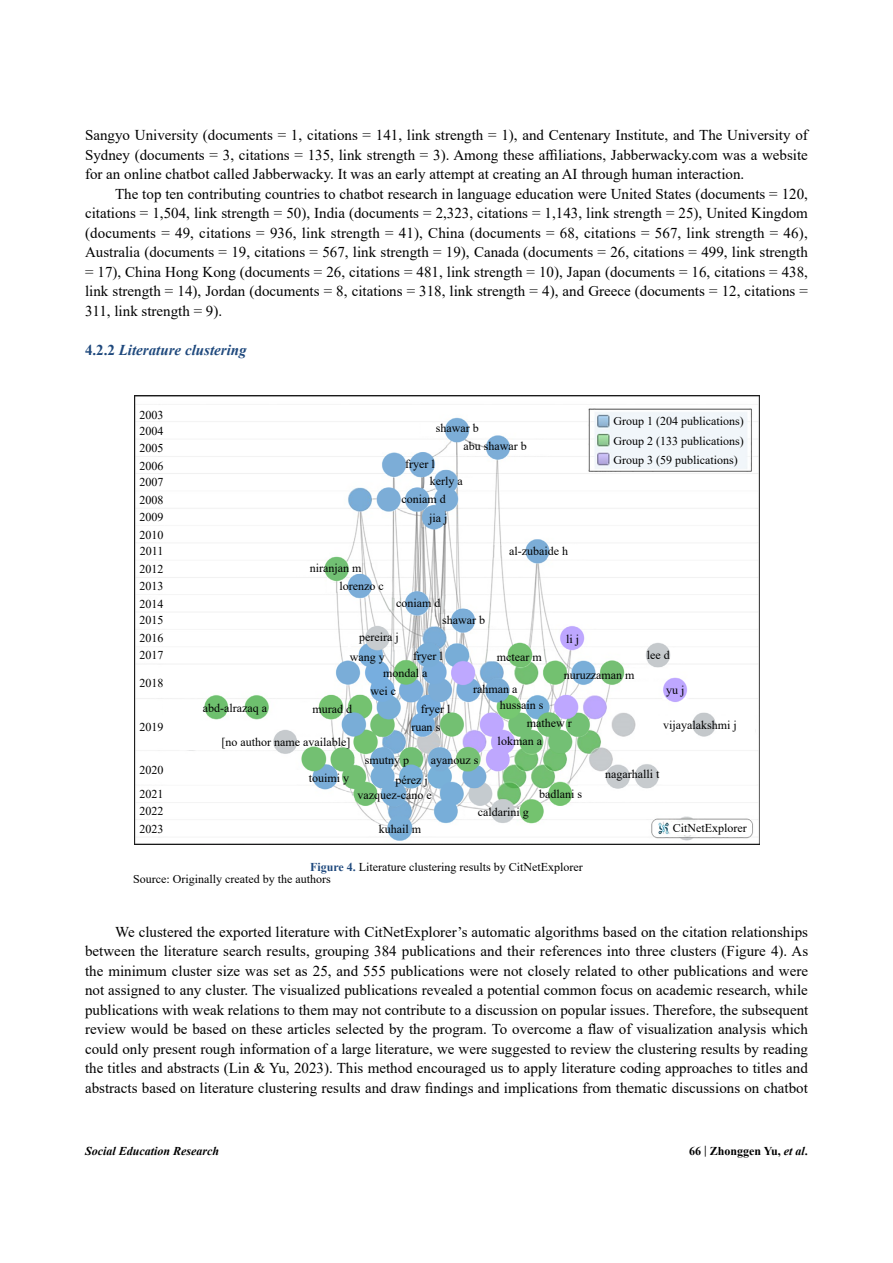
<style>
.page{position:relative;width:893px;height:1263px;background:#fff}
.page>*{position:absolute;margin:0;border:0;box-sizing:border-box;transform-origin:0 0}
.t1{font:15px/19.5px "Times New Roman";color:#000;text-align:justify}
.t2{font:italic 700 15px "Times New Roman";color:#1f497d}
.t3{font:12px/16.5px "Times New Roman";color:#000}
.t4{font:italic 700 12px "Times New Roman";color:#000}
.t5{font:700 12px "Times New Roman";color:#000}
.s1{font-style:normal}
.s2{font-weight:700;color:#1f497d}
.s3{font-style:italic}
</style>
<div class="page">
<img style="left:135px;top:395px;width:625px;height:449px">
<p class="t1" style="left:85px;top:125px;width:724px">Sangyo University (documents = 1, citations = 141, link strength = 1), and Centenary Institute, and The University of Sydney (documents = 3, citations = 135, link strength = 3). Among these affiliations, Jabberwacky.com was a website for an online chatbot called Jabberwacky. It was an early attempt at creating an AI through human interaction.</p>
<p class="t1" style="left:85px;top:183px;width:724px;text-indent:30px">The top ten contributing countries to chatbot research in language education were United States (documents = 120, citations = 1,504, link strength = 50), India (documents = 2,323, citations = 1,143, link strength = 25), United Kingdom (documents = 49, citations = 936, link strength = 41), China (documents = 68, citations = 567, link strength = 46), Australia (documents = 19, citations = 567, link strength = 19), Canada (documents = 26, citations = 499, link strength = 17), China Hong Kong (documents = 26, citations = 481, link strength = 10), Japan (documents = 16, citations = 438, link strength = 14), Jordan (documents = 8, citations = 318, link strength = 4), and Greece (documents = 12, citations = 311, link strength = 9).</p>
<p class="t2" style="left:85px;top:339px;width:163px"><span class="s1">4.2.2</span> Literature clustering</p>
<p class="t3" style="left:139px;top:406px;width:25px;text-align:justify">2003<br>2004<br>2005</p>
<p class="t3" style="left:139px;top:457px;width:25px">2006<br>2007</p>
<p class="t3" style="left:139px;top:492px;width:25px">2008<br>2009</p>
<p class="t3" style="left:139px;top:526px;width:25px">2010<br>2011</p>
<p class="t3" style="left:139px;top:561px;width:25px">2012<br>2013</p>
<p class="t3" style="left:139px;top:595px;width:25px">2014<br>2015</p>
<p class="t3" style="left:139px;top:630px;width:25px">2016<br>2017</p>
<p class="t3" style="left:139px;top:675px;width:25px">2018</p>
<p class="t3" style="left:139px;top:718px;width:25px">2019</p>
<p class="t3" style="left:139px;top:758px;width:25px;line-height:24px">2020<br>2021</p>
<p class="t3" style="left:139px;top:801px;width:25px;line-height:18px">2022<br>2023</p>
<p class="t3" style="left:463px;top:418px;width:65px;line-height:18.3px;text-indent:-28px">shawar b<br>abu shawar b</p>
<p class="t3" style="left:405px;top:455px;width:31px">fryer l</p>
<p class="t3" style="left:430px;top:473px;width:34px">kerly a</p>
<p class="t3" style="left:402px;top:491px;width:46px">coniam d</p>
<p class="t3" style="left:429px;top:510px;width:20px">jia j</p>
<p class="t3" style="left:310px;top:559px;width:53px">niranjan m</p>
<p class="t3" style="left:339px;top:577px;width:46px">lorenzo c</p>
<p class="t3" style="left:396px;top:595px;width:46px">coniam d</p>
<p class="t3" style="left:442px;top:612px;width:44px">shawar b</p>
<p class="t3" style="left:350px;top:627px;width:51px;line-height:20px;text-indent:9px">pereira j wang y</p>
<p class="t3" style="left:413px;top:647px;width:31px">fryer l</p>
<p class="t3" style="left:509px;top:542px;width:60px">al-zubaide h</p>
<p class="t3" style="left:497px;top:648px;width:46px">mctear m</p>
<p class="t3" style="left:566px;top:630px;width:15px">li j</p>
<p class="t3" style="left:614px;top:413px;width:132px">Group 1 (204 publications)</p>
<p class="t3" style="left:614px;top:451px;width:126px">Group 3 (59 publications)</p>
<p class="t3" style="left:614px;top:433px;width:132px">Group 2 (133 publications)</p>
<p class="t3" style="left:647px;top:647px;width:24px">lee d</p>
<p class="t3" style="left:370px;top:663px;width:59px;line-height:18.3px;text-indent:13px">mondal a wei c</p>
<p class="t3" style="left:473px;top:680px;width:46px">rahman a</p>
<p class="t3" style="left:564px;top:667px;width:72px">nuruzzaman m</p>
<p class="t3" style="left:666px;top:681px;width:20px">yu j</p>
<p class="t3" style="left:203px;top:699px;width:66px">abd-alrazaq a</p>
<p class="t3" style="left:221px;top:733px;width:130px">[no author name available]</p>
<p class="t3" style="left:312px;top:700px;width:41px">murad d</p>
<p class="t3" style="left:411px;top:699px;width:41px;line-height:18.3px;text-indent:9px">fryer l ruan s</p>
<p class="t3" style="left:500px;top:696px;width:45px">hussain s</p>
<p class="t3" style="left:527px;top:715px;width:46px">mathew r</p>
<p class="t3" style="left:498px;top:732px;width:46px">lokman a</p>
<p class="t3" style="left:663px;top:716px;width:75px">vijayalakshmi j</p>
<p class="t3" style="left:365px;top:751px;width:46px">smutny p</p>
<p class="t3" style="left:431px;top:751px;width:49px">ayanouz s</p>
<p class="t3" style="left:309px;top:769px;width:42px">touimi y</p>
<p class="t3" style="left:396px;top:771px;width:34px">pérez j</p>
<p class="t3" style="left:605px;top:765px;width:56px">nagarhalli t</p>
<p class="t3" style="left:357px;top:786px;width:76px">vazquez-cano e</p>
<p class="t3" style="left:379px;top:820px;width:44px">kuhail m</p>
<p class="t3" style="left:478px;top:803px;width:52px">caldarini g</p>
<p class="t3" style="left:539px;top:785px;width:44px">badlani s</p>
<p class="t3" style="left:673px;top:819px;width:75px">CitNetExplorer</p>
<p class="t3" style="left:133px;top:861px;width:451px;line-height:12px;text-indent:177px"><span class="s2">Figure 4.</span> Literature clustering results by CitNetExplorer<br>Source: Originally created by the authors</p>
<p class="t1" style="left:85px;top:921px;width:725px;text-indent:30px">We clustered the exported literature with CitNetExplorer’s automatic algorithms based on the citation relationships between the literature search results, grouping 384 publications and their references into three clusters (Figure 4). As the minimum cluster size was set as 25, and 555 publications were not closely related to other publications and were not assigned to any cluster. The visualized publications revealed a potential common focus on academic research, while publications with weak relations to them may not contribute to a discussion on popular issues. Therefore, the subsequent review would be based on these articles selected by the program. To overcome a flaw of visualization analysis which could only present rough information of a large literature, we were suggested to review the clustering results by reading the titles and abstracts (Lin &amp; Yu, 2023). This method encouraged us to apply literature coding approaches to titles and abstracts based on literature clustering results and draw findings and implications from thematic discussions on chatbot</p>
<p class="t4" style="left:85px;top:1143px;width:136px">Social Education Research</p>
<p class="t5" style="left:689px;top:1143px;width:120px">66 | Zhonggen Yu, <span class="s3">et al</span>.</p>
</div>
